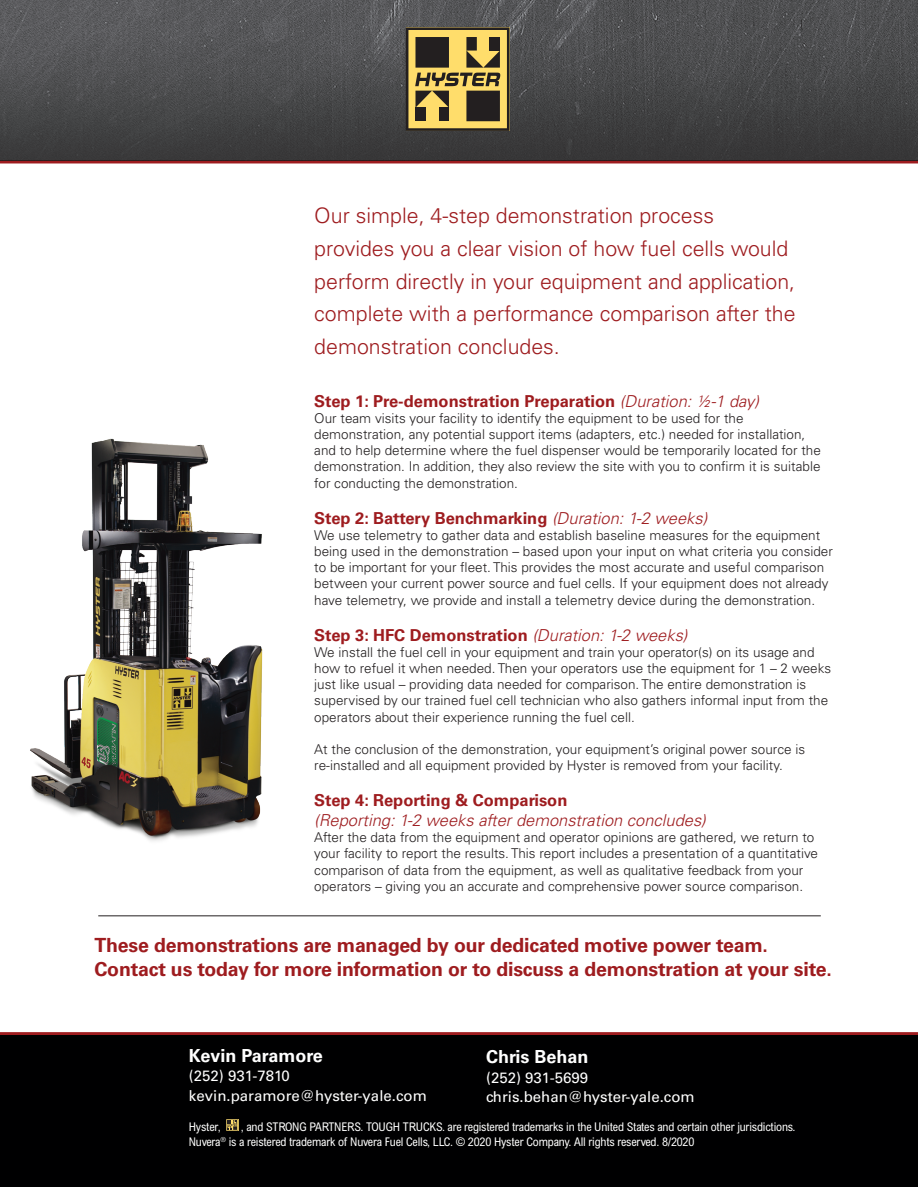
<style>
.page{position:relative;width:918px;height:1188px;background:#fff}
.page>*{position:absolute;margin:0;border:0;box-sizing:border-box;transform-origin:0 0}
.t1{font:300 21.3px/32.8px "Univers LT Std";color:#9e1c1f}
.t2{font:700 19.5px/24px "Univers LT Std";letter-spacing:-.01em;color:#9e1c1f}
.t3{font:700 18px "Univers LT Std";color:#fff}
.t4{font:700 16.5px "Univers LT Std";color:#9e1c1f}
.t5{font:italic 300 16.5px/19.8px "Univers LT Std";color:#9e1c1f}
.t6{font:15px "Univers LT Std";color:#fff}
.t7{font:300 13.5px/16.2px "Univers LT Std";color:#231f20}
.t8{font:condensed 12px/15px "Arial MT Std";letter-spacing:-.015em;color:#fff}
.s1{font-weight:300;font-style:italic}
.s2{font-weight:700;font-style:normal}
</style>
<div class="page">
<div style="left:0;top:1035px;width:918px;height:151px;background:#000001"></div>
<img style="left:0;top:0;width:918px;height:160px">
<hr style="left:98px;top:915px;width:723px;height:1px;background:#231f20">
<img style="left:30px;top:438px;width:233px;height:403px">
<svg style="left:406px;top:27px;width:104px;height:104px;background:#a8924d"></svg>
<div style="left:415px;top:37px;width:34px;height:31px;background:#231f20"></div>
<hr style="left:0;top:160px;width:918px;height:3px;background:#9e1c1f">
<hr style="left:0;top:1032px;width:918px;height:3px;background:#9e1c1f">
<svg style="left:226px;top:1119px;width:12px;height:12px"></svg>
<p class="t1" style="left:314px;top:199px;width:483px">Our simple, 4-step demonstration process provides you a clear vision of how fuel cells would perform directly in your equipment and application, complete with a performance comparison after the demonstration concludes.</p>
<p class="t4" style="left:314px;top:391px;width:446px">Step 1: Pre-demonstration Preparation <span class="s1">(Duration: ½-1 day)</span></p>
<p class="t7" style="left:314px;top:410px;width:508px">Our team visits your facility to identify the equipment to be used for the demonstration, any potential support items (adapters, etc.) needed for installation, and to help determine where the fuel dispenser would be temporarily located for the demonstration. In addition, they also review the site with you to confirm it is suitable for conducting the demonstration.</p>
<p class="t4" style="left:314px;top:508px;width:395px">Step 2: Battery Benchmarking <span class="s1">(Duration: 1-2 weeks)</span></p>
<p class="t7" style="left:314px;top:527px;width:520px">We use telemetry to gather data and establish baseline measures for the equipment being used in the demonstration – based upon your input on what criteria you consider to be important for your fleet. This provides the most accurate and useful comparison between your current power source and fuel cells. If your equipment does not already have telemetry, we provide and install a telemetry device during the demonstration.</p>
<p class="t4" style="left:314px;top:625px;width:375px">Step 3: HFC Demonstration <span class="s1">(Duration: 1-2 weeks)</span></p>
<p class="t7" style="left:314px;top:644px;width:518px">We install the fuel cell in your equipment and train your operator(s) on its usage and how to refuel it when needed. Then your operators use the equipment for 1 – 2 weeks just like usual – providing data needed for comparison. The entire demonstration is supervised by our trained fuel cell technician who also gathers informal input from the operators about their experience running the fuel cell.</p>
<p class="t7" style="left:314px;top:741px;width:492px">At the conclusion of the demonstration, your equipment’s original power source is re-installed and all equipment provided by Hyster is removed from your facility.</p>
<p class="t5" style="left:314px;top:791px;width:393px"><span class="s2">Step 4: Reporting &amp; Comparison<br></span>(Reporting: 1-2 weeks after demonstration concludes)</p>
<p class="t7" style="left:314px;top:829px;width:505px">After the data from the equipment and operator opinions are gathered, we return to your facility to report the results. This report includes a presentation of a quantitative comparison of data from the equipment, as well as qualitative feedback from your operators – giving you an accurate and comprehensive power source comparison.</p>
<p class="t2" style="left:94px;top:933px;width:739px">These demonstrations are managed by our dedicated motive power team.<br>Contact us today for more information or to discuss a demonstration at your site.</p>
<p class="t3" style="left:189px;top:1045px;width:136px">Kevin Paramore</p>
<p class="t6" style="left:189px;top:1067px;width:103px">(252) 931-7810</p>
<p class="t6" style="left:189px;top:1086px;width:240px">kevin.paramore@hyster-yale.com</p>
<p class="t3" style="left:486px;top:1046px;width:104px">Chris Behan</p>
<p class="t6" style="left:486px;top:1069px;width:103px">(252) 931-5699</p>
<p class="t6" style="left:486px;top:1088px;width:210px">chris.behan@hyster-yale.com</p>
<p class="t8" style="left:189px;top:1119px;width:608px;text-indent:52px">, and STRONG PARTNERS. TOUGH TRUCKS. are registered trademarks in the United States and certain other jurisdictions.<br>Nuvera<sup>®</sup> is a reistered trademark of Nuvera Fuel Cells, LLC. © 2020 Hyster Company. All rights reserved. 8/2020</p>
<p class="t8" style="left:189px;top:1119px;width:33px">Hyster,</p>
</div>
